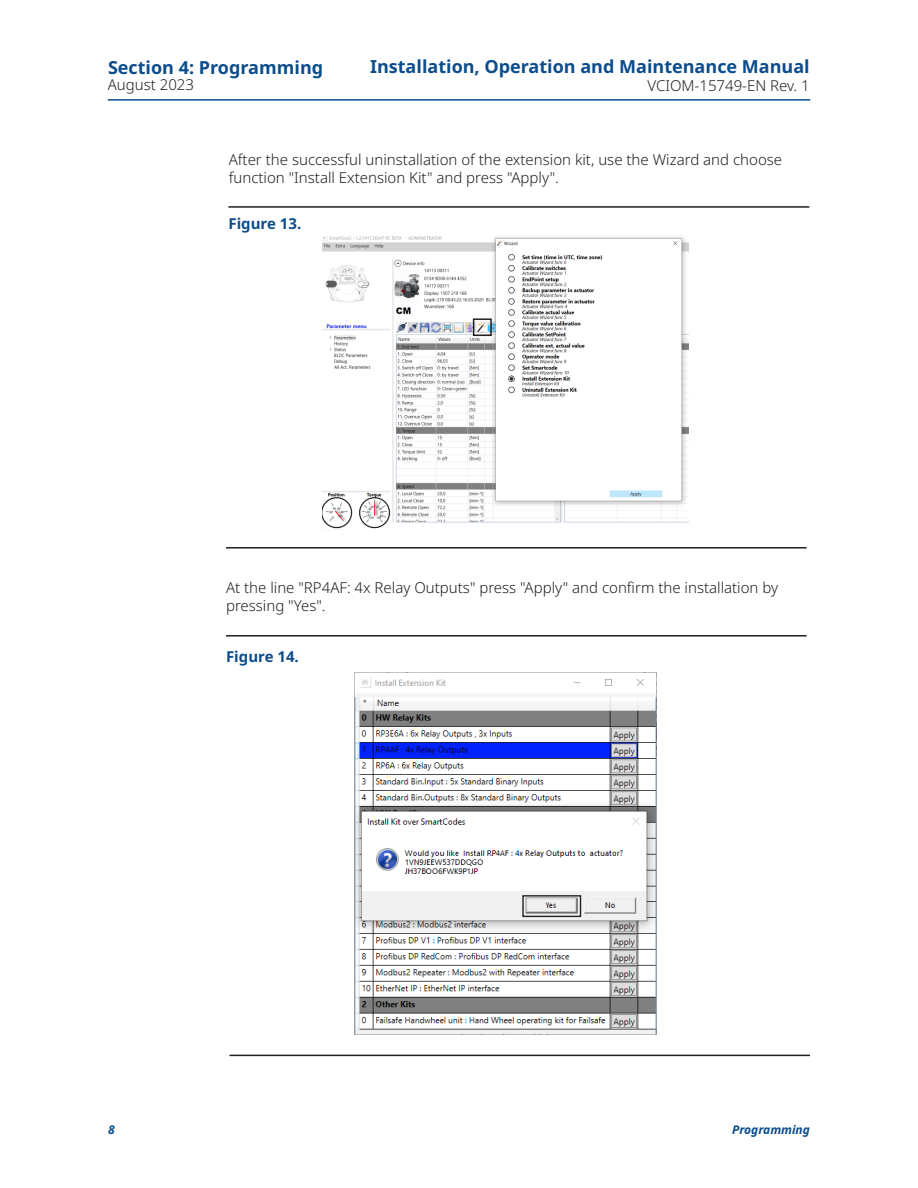
<style>
.page{position:relative;width:918px;height:1188px;background:#fff}
.page>*{position:absolute;margin:0;border:0;box-sizing:border-box;transform-origin:0 0}
.t1{font:700 18px "Noto Sans";color:#0b4c8c}
._01_Body_Text{font:300 15px/18px "Noto Sans";color:#231f20}
._03_Figure_title{font:700 15px "Noto Sans";color:#0b4c8c}
.t2{font:italic 700 12px "Noto Sans";color:#0b4c8c}
</style>
<div class="page">
<img style="left:323px;top:235px;width:366px;height:294px">
<img style="left:355px;top:677px;width:301px;height:358px">
<hr style="left:108px;top:99px;width:702px;height:2px;background:#0b4c8c">
<div style="left:473px;top:318px;width:19px;height:18px;border:2px solid #231f20"></div>
<div style="left:522px;top:895px;width:59px;height:22px;border:1px solid #231f20"></div>
<hr style="left:228px;top:206px;width:581px;height:2px;background:#231f20">
<hr style="left:226px;top:547px;width:581px;height:2px;background:#231f20">
<hr style="left:226px;top:635px;width:581px;height:2px;background:#231f20">
<hr style="left:230px;top:1055px;width:580px;height:1px;background:#231f20">
<p class="t1" style="left:108px;top:57px;width:217px">Section 4: Programming</p>
<p class="_01_Body_Text" style="left:108px;top:76px;width:88px">August 2023</p>
<p class="t1" style="left:370px;top:57px;width:441px">Installation, Operation and Maintenance Manual</p>
<p class="_01_Body_Text" style="left:647px;top:77px;width:164px">VCIOM-15749-EN Rev. 1</p>
<p class="_01_Body_Text" style="left:229px;top:151px;width:555px">After the successful uninstallation of the extension kit, use the Wizard and choose function "Install Extension Kit" and press "Apply".</p>
<p class="_03_Figure_title" style="left:228px;top:215px;width:74px">Figure 13.</p>
<p class="_01_Body_Text" style="left:226px;top:579px;width:554px">At the line "RP4AF: 4x Relay Outputs" press "Apply" and confirm the installation by pressing "Yes".</p>
<p class="_03_Figure_title" style="left:226px;top:648px;width:74px">Figure 14.</p>
<p class="t2" style="left:108px;top:1121px;width:8px">8</p>
<p class="t2" style="left:732px;top:1121px;width:79px">Programming</p>
</div>
